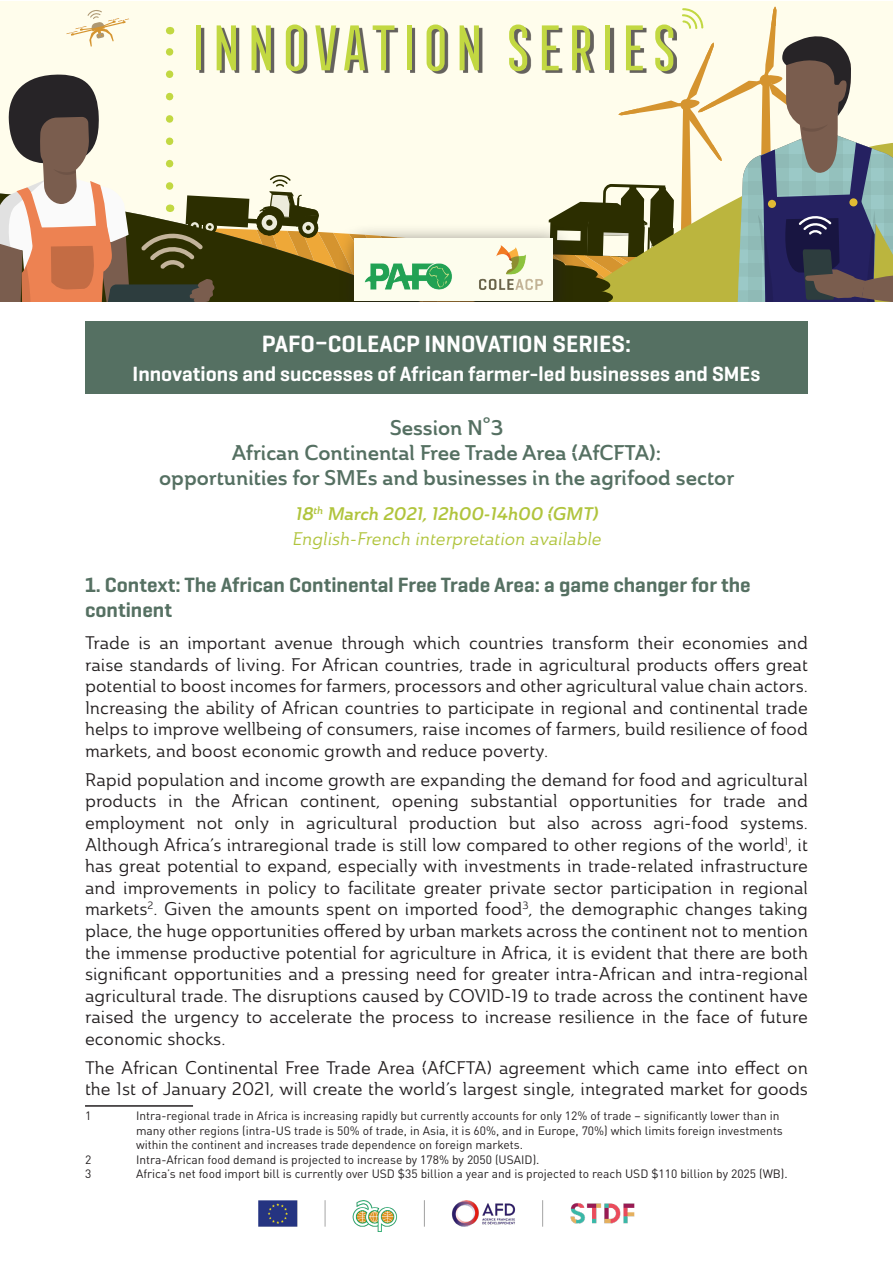
<style>
.page{position:relative;width:893px;height:1263px;background:#fff}
.page>*{position:absolute;margin:0;border:0;box-sizing:border-box;transform-origin:0 0}
.t1{font:62.25px "Frontage Condensed";letter-spacing:-.05em;color:#c2d842}
.Titre_SOMMAIRE{font:600 24px "Geogrotesque";color:#fff}
._1_1_Titre{font:21px "Ainslie Nor Dem";color:#557062}
.Titre_SOMMAIRE-2{font:600 21px/25.2px "Geogrotesque";color:#557062}
.Titre_SOMMAIRE-3{font:600 21px "Geogrotesque";color:#fff}
.Body{font:18px/21.6px "Ainslie Nor Reg";color:#231f20;text-align:justify}
._1_1_Titre-2{font:italic 18px "Ainslie Nor Reg";color:#b0c43c}
._1_1_Titre-3{font:italic 18px "Ainslie Nor Dem";color:#b0c43c}
.Note_de_bas_de_page{font:12px/14.4px "DIN Pro";color:#231f20}
</style>
<div class="page">
<div style="left:85px;top:321px;width:723px;height:73px;background:#557062"></div>
<hr style="left:85px;top:1105px;width:108px;height:2px;background:#231f20">
<img style="left:259px;top:1200px;width:375px;height:32px">
<div style="left:0;top:1px;width:893px;height:300px;background:#fffdec"></div>
<svg style="left:0;top:7px;width:893px;height:295px"></svg>
<div style="left:339px;top:224px;width:235px;height:77px;background:#231f20;opacity:.65"></div>
<div style="left:354px;top:239px;width:198px;height:62px;background:#fdfded"></div>
<img style="left:365px;top:263px;width:87px;height:27px">
<img style="left:479px;top:246px;width:64px;height:44px">
<p class="t1" style="left:185px;top:14px;width:496px">INNOVATION SERIES</p>
<p class="Titre_SOMMAIRE" style="left:262px;top:329px;width:371px">PAFO–COLEACP INNOVATION SERIES:</p>
<p class="Titre_SOMMAIRE-3" style="left:133px;top:361px;width:629px">Innovations and successes of African farmer-led businesses and SMEs</p>
<p class="_1_1_Titre" style="left:390px;top:414px;width:115px">Session N°3</p>
<p class="_1_1_Titre" style="left:232px;top:439px;width:431px">African Continental Free Trade Area (AfCFTA):</p>
<p class="_1_1_Titre" style="left:159px;top:464px;width:577px">opportunities for SMEs and businesses in the agrifood sector</p>
<p class="_1_1_Titre-3" style="left:295px;top:501px;width:308px">18<sup>th</sup> March 2021,12h00-14h00 (GMT)</p>
<p class="_1_1_Titre-2" style="left:292px;top:527px;width:314px">English-French interpretation available</p>
<p class="Titre_SOMMAIRE-2" style="left:85px;top:572px;width:667px">1. Context: The African Continental Free Trade Area: a game changer for the continent</p>
<p class="Body" style="left:85px;top:632px;width:724px">Trade is an important avenue through which countries transform their economies and raise standards of living. For African countries, trade in agricultural products offers great potential to boost incomes for farmers, processors and other agricultural value chain actors.<br>Increasing the ability of African countries to participate in regional and continental trade helps to improve wellbeing of consumers, raise incomes of farmers, build resilience of food markets, and boost economic growth and reduce poverty.</p>
<p class="Body" style="left:85px;top:768px;width:724px">Rapid population and income growth are expanding the demand for food and agricultural products in the African continent, opening substantial opportunities for trade and employment not only in agricultural production but also across agri-food systems.<br>Although Africa’s intraregional trade is still low compared to other regions of the world<sup>1</sup>, it has great potential to expand, especially with investments in trade-related infrastructure and improvements in policy to facilitate greater private sector participation in regional markets<sup>2</sup>. Given the amounts spent on imported food<sup>3</sup>, the demographic changes taking place, the huge opportunities offered by urban markets across the continent not to mention the immense productive potential for agriculture in Africa, it is evident that there are both significant opportunities and a pressing need for greater intra-African and intra-regional agricultural trade. The disruptions caused by COVID-19 to trade across the continent have raised the urgency to accelerate the process to increase resilience in the face of future economic shocks.</p>
<p class="Body" style="left:85px;top:1056px;width:724px">The African Continental Free Trade Area (AfCFTA) agreement which came into effect on the 1st of January 2021, will create the world’s largest single, integrated market for goods</p>
<p class="Note_de_bas_de_page" style="left:85px;top:1108px;width:8px">1</p>
<p class="Note_de_bas_de_page" style="left:136px;top:1108px;width:648px">Intra-regional trade in Africa is increasing rapidly but currently accounts for only 12% of trade – significantly lower than in many other regions (intra-US trade is 50% of trade, in Asia, it is 60%, and in Europe, 70%) which limits foreign investments within the continent and increases trade dependence on foreign markets.</p>
<p class="Note_de_bas_de_page" style="left:85px;top:1151px;width:8px">2</p>
<p class="Note_de_bas_de_page" style="left:136px;top:1151px;width:405px">Intra-African food demand is projected to increase by 178% by 2050 (USAID).</p>
<p class="Note_de_bas_de_page" style="left:85px;top:1166px;width:8px">3</p>
<p class="Note_de_bas_de_page" style="left:136px;top:1166px;width:653px">Africa’s net food import bill is currently over USD $35 billion a year and is projected to reach USD $110 billion by 2025 (WB).</p>
</div>
